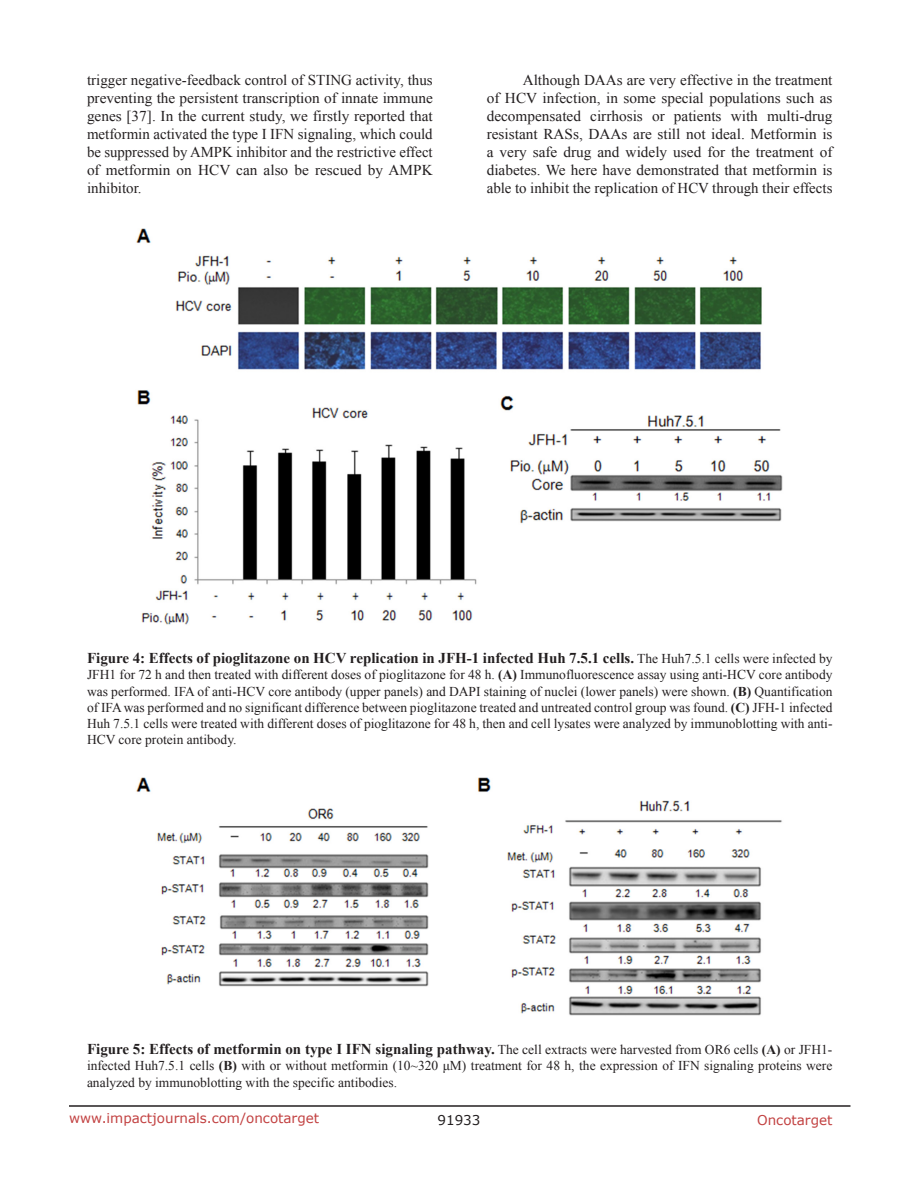
<style>
.page{position:relative;width:918px;height:1188px;background:#fff}
.page>*{position:absolute;margin:0;border:0;box-sizing:border-box;transform-origin:0 0}
.BodyText{font:15px/18px "Times New Roman";color:#231f20;text-align:justify}
.figuretext{font:700 15px "Times New Roman";color:#231f20}
.figuretext-2{font:13.5px/16.2px "Times New Roman";color:#231f20;text-align:justify}
.t1{font:13.5px "Verdana";color:#c24141}
.t2{font:13.5px "Verdana";color:#231f20}
.s1{font-weight:400;font-size:13.5px}
.s2{font-weight:700}
.s3{font-size:13.5px}
</style>
<div class="page">
<hr style="left:69px;top:1105px;width:781px;height:2px;background:#231f20">
<img style="left:136px;top:228px;width:647px;height:397px">
<img style="left:136px;top:777px;width:646px;height:239px">
<p class="BodyText" style="left:87px;top:71px;width:347px">trigger negative-feedback control of STING activity, thus preventing the persistent transcription of innate immune genes [37]. In the current study, we firstly reported that metformin activated the type I IFN signaling, which could be suppressed by AMPK inhibitor and the restrictive effect of metformin on HCV can also be rescued by AMPK inhibitor.</p>
<p class="BodyText" style="left:487px;top:71px;width:347px;text-indent:36px">Although DAAs are very effective in the treatment of HCV infection, in some special populations such as decompensated cirrhosis or patients with multi-drug resistant RASs, DAAs are still not ideal. Metformin is a very safe drug and widely used for the treatment of diabetes. We here have demonstrated that metformin is able to inhibit the replication of HCV through their effects</p>
<p class="figuretext" style="left:87px;top:648px;width:747px">Figure 4: Effects of pioglitazone on HCV replication in JFH-1 infected Huh 7.5.1 cells. <span class="s1">The Huh7.5.1 cells were infected by</span></p>
<p class="figuretext-2" style="left:87px;top:667px;width:747px">JFH1 for 72 h and then treated with different doses of pioglitazone for 48 h. <span class="s2">(A)</span> Immunofluorescence assay using anti-HCV core antibody was performed. IFA of anti-HCV core antibody (upper panels) and DAPI staining of nuclei (lower panels) were shown. <span class="s2">(B)</span> Quantification of IFA was performed and no significant difference between pioglitazone treated and untreated control group was found. <span class="s2">(C)</span> JFH-1 infected Huh 7.5.1 cells were treated with different doses of pioglitazone for 48 h, then and cell lysates were analyzed by immunoblotting with anti-HCV core protein antibody.</p>
<p class="figuretext" style="left:87px;top:1039px;width:747px">Figure 5: Effects of metformin on type I IFN signaling pathway. <span class="s1">The cell extracts were harvested from OR6 cells</span> <span class="s3">(A)</span> <span class="s1">or JFH1-</span></p>
<p class="figuretext-2" style="left:87px;top:1058px;width:747px">infected Huh7.5.1 cells <span class="s2">(B)</span> with or without metformin (10~320 μM) treatment for 48 h, the expression of IFN signaling proteins were analyzed by immunoblotting with the specific antibodies.</p>
<p class="t1" style="left:69px;top:1109px;width:252px">www.impactjournals.com/oncotarget</p>
<p class="t2" style="left:438px;top:1111px;width:44px">91933</p>
<p class="t1" style="left:757px;top:1111px;width:77px">Oncotarget</p>
</div>
